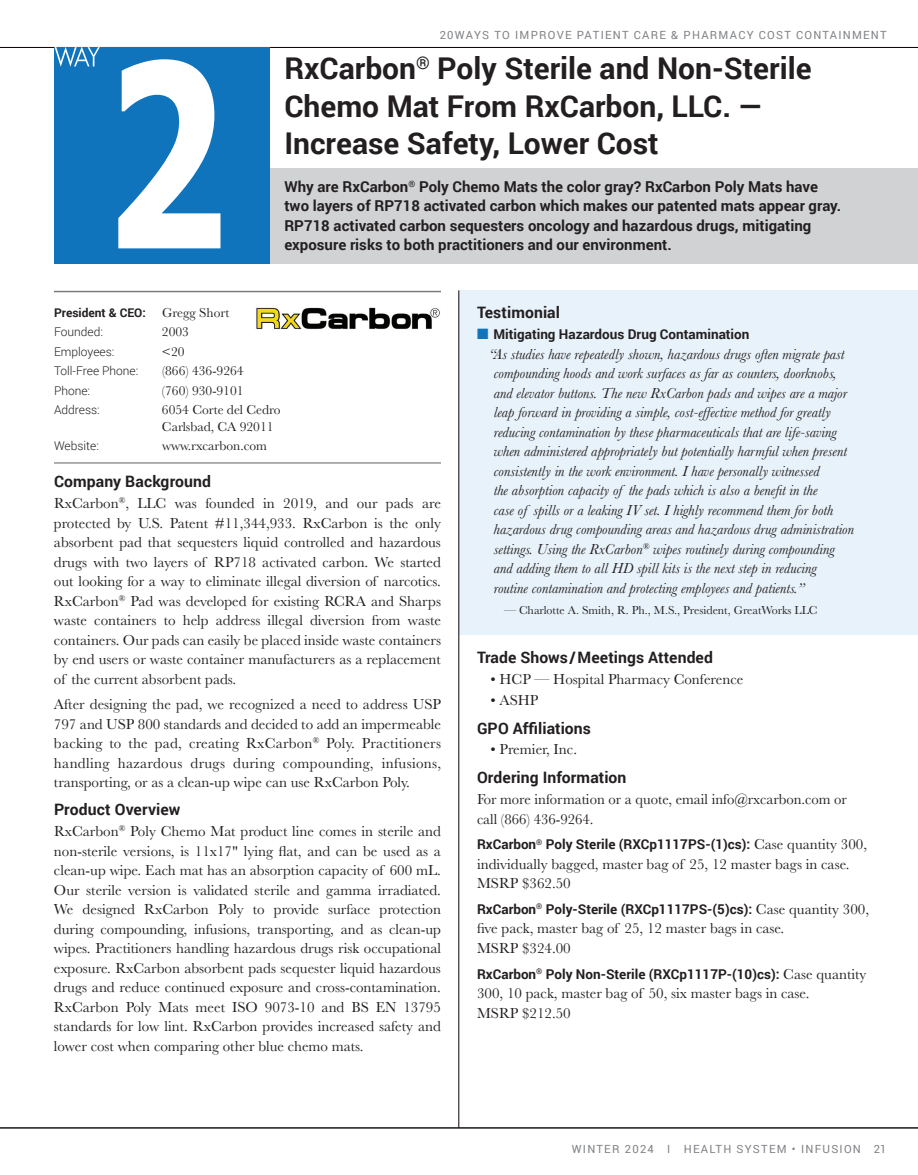
<style>
.page{position:relative;width:918px;height:1175px;background:#fff}
.page>*{position:absolute;margin:0;border:0;box-sizing:border-box;transform-origin:0 0}
.t1{font:700 30px/37.5px "Roboto";color:#231f20}
.t2{font:700 15.75px "Roboto";letter-spacing:.005em;color:#231f20}
.t3{font:15px/19.5px "Baskerville";color:#231f20}
.t4{font:italic 15px/19.5px "Baskerville";color:#231f20}
.t5{font:700 15px/19.5px "Roboto";color:#231f20}
.t6{font:700 13.5px "Roboto";color:#231f20}
.t7{font:13.5px/16.5px "Baskerville";color:#231f20}
.t8{font:12px "Baskerville";color:#231f20}
.t9{font:300 12px "Roboto";color:#231f20}
.t10{font:700 12px/19.5px "Roboto";color:#231f20}
.t11{font:11.25px "Roboto";letter-spacing:.11em;color:#808285}
.s1{font-family:"Baskerville";font-weight:400;font-size:13.5px}
.s2{font-weight:300}
.s3{color:#1074bc}
.s4{font-family:"Baskerville";font-weight:400;font-size:15px}
</style>
<div class="page">
<hr style="left:0;top:47px;width:918px;height:1px;background:#080302">
<hr style="left:54px;top:291px;width:387px;height:1px;background:#7d7a7a">
<div style="left:459px;top:290px;width:459px;height:344px;background:#e8f2fa"></div>
<div style="left:55px;top:168px;width:863px;height:95px;background:#d1d2d4"></div>
<div style="left:54px;top:47px;width:216px;height:216px;background:#1074bc"></div>
<svg style="left:118px;top:59px;width:102px;height:189px"></svg>
<svg style="left:55px;top:47px;width:45px;height:20px"></svg>
<hr style="left:0;top:1127px;width:918px;height:1px;background:#231f20">
<img style="left:256px;top:307px;width:184px;height:23px">
<hr style="left:54px;top:462px;width:387px;height:2px;background:#939598">
<hr style="left:459px;top:290px;width:1px;height:837px;background:#080302">
<p class="t11" style="left:440px;top:27px;width:448px">20WAYS TO IMPROVE PATIENT CARE &amp; PHARMACY COST CONTAINMENT</p>
<h1 class="t1" style="left:284px;top:49px;width:529px">RxCarbon<sup>®</sup> Poly Sterile and Non-Sterile<br>Chemo Mat From RxCarbon, LLC. —<br>Increase Safety, Lower Cost</h1>
<p class="t5" style="left:284px;top:176px;width:558px">Why are RxCarbon<sup>®</sup> Poly Chemo Mats the color gray? RxCarbon Poly Mats have two layers of RP718 activated carbon which makes our patented mats appear gray.<br>RP718 activated carbon sequesters oncology and hazardous drugs, mitigating exposure risks to both practitioners and our environment.</p>
<p class="t10" style="left:54px;top:302px;width:177px">President &amp; CEO: <span class="s1">Gregg Short<br></span><span class="s2">Founded:</span></p>
<p class="t7" style="left:162px;top:324px;width:28px">2003</p>
<p class="t9" style="left:54px;top:343px;width:62px">Employees:</p>
<p class="t7" style="left:162px;top:343px;width:24px">&lt;20</p>
<p class="t9" style="left:54px;top:363px;width:86px">Toll-Free Phone:</p>
<p class="t7" style="left:162px;top:363px;width:83px">(866) 436-9264</p>
<p class="t9" style="left:54px;top:382px;width:38px">Phone:</p>
<p class="t7" style="left:162px;top:382px;width:83px">(760) 930-9101</p>
<p class="t9" style="left:54px;top:402px;width:47px">Address:</p>
<p class="t7" style="left:162px;top:402px;width:120px">6054 Corte del Cedro<br>Carlsbad, CA 92011</p>
<p class="t9" style="left:54px;top:438px;width:46px">Website:</p>
<p class="t7" style="left:162px;top:438px;width:107px">www.rxcarbon.com</p>
<p class="t2" style="left:54px;top:470px;width:159px">Company Background</p>
<p class="t3" style="left:54px;top:494px;width:389px;text-align:justify">RxCarbon<sup>®</sup>, LLC was founded in 2019, and our pads are protected by U.S. Patent #11,344,933. RxCarbon is the only absorbent pad that sequesters liquid controlled and hazardous drugs with two layers of RP718 activated carbon. We started out looking for a way to eliminate illegal diversion of narcotics.<br>RxCarbon<sup>®</sup> Pad was developed for existing RCRA and Sharps waste containers to help address illegal diversion from waste containers. Our pads can easily be placed inside waste containers by end users or waste container manufacturers as a replacement of the current absorbent pads.</p>
<p class="t3" style="left:54px;top:695px;width:389px;text-align:justify">After designing the pad, we recognized a need to address USP 797 and USP 800 standards and decided to add an impermeable backing to the pad, creating RxCarbon<sup>®</sup> Poly. Practitioners handling hazardous drugs during compounding, infusions, transporting, or as a clean-up wipe can use RxCarbon Poly.</p>
<p class="t2" style="left:54px;top:798px;width:128px">Product Overview</p>
<p class="t3" style="left:54px;top:822px;width:389px;text-align:justify">RxCarbon<sup>®</sup> Poly Chemo Mat product line comes in sterile and non-sterile versions, is 11x17" lying flat, and can be used as a clean-up wipe. Each mat has an absorption capacity of 600 mL.<br>Our sterile version is validated sterile and gamma irradiated.<br>We designed RxCarbon Poly to provide surface protection during compounding, infusions, transporting, and as clean-up wipes. Practitioners handling hazardous drugs risk occupational exposure. RxCarbon absorbent pads sequester liquid hazardous drugs and reduce continued exposure and cross-contamination.<br>RxCarbon Poly Mats meet ISO 9073-10 and BS EN 13795 standards for low lint. RxCarbon provides increased safety and lower cost when comparing other blue chemo mats.</p>
<p class="t2" style="left:477px;top:301px;width:85px">Testimonial</p>
<p class="t6" style="left:477px;top:325px;width:274px"><span class="s3">■</span> Mitigating Hazardous Drug Contamination</p>
<p class="t4" style="left:494px;top:344px;width:362px;text-indent:-5px">“As studies have repeatedly shown, hazardous drugs often migrate past compounding hoods and work surfaces as far as counters, doorknobs, and elevator buttons. The new RxCarbon pads and wipes are a major leap forward in providing a simple, cost-effective method for greatly reducing contamination by these pharmaceuticals that are life-saving when administered appropriately but potentially harmful when present consistently in the work environment. I have personally witnessed<br>the absorption capacity of the pads which is also a benefit in the<br>case of spills or a leaking IV set. I highly recommend them for both hazardous drug compounding areas and hazardous drug administration settings. Using the RxCarbon<sup>®</sup> wipes routinely during compounding and adding them to all HD spill kits is the next step in reducing routine contamination and protecting employees and patients.”</p>
<p class="t8" style="left:504px;top:602px;width:315px">— Charlotte A. Smith, R. Ph., M.S., President, GreatWorks LLC</p>
<p class="t2" style="left:477px;top:646px;width:238px">Trade Shows/Meetings Attended</p>
<p class="t3" style="left:490px;top:669px;width:254px">• HCP — Hospital Pharmacy Conference</p>
<p class="t3" style="left:490px;top:690px;width:49px">• ASHP</p>
<p class="t2" style="left:477px;top:717px;width:116px">GPO Affiliations</p>
<p class="t3" style="left:490px;top:739px;width:88px">• Premier, Inc.</p>
<p class="t2" style="left:477px;top:766px;width:151px">Ordering Information</p>
<p class="t3" style="left:477px;top:790px;width:372px">For more information or a quote, email info@rxcarbon.com or call (866) 436-9264.</p>
<p class="t6" style="left:477px;top:835px;width:392px">RxCarbon<sup>®</sup> Poly Sterile (RXCp1117PS-(1)cs): <span class="s4">Case quantity 300,</span></p>
<p class="t3" style="left:477px;top:854px;width:374px">individually bagged, master bag of 25, 12 master bags in case.<br>MSRP $362.50</p>
<p class="t6" style="left:477px;top:899px;width:394px">RxCarbon<sup>®</sup> Poly-Sterile (RXCp1117PS-(5)cs): <span class="s4">Case quantity 300,</span></p>
<p class="t3" style="left:477px;top:919px;width:309px">five pack, master bag of 25, 12 master bags in case.<br>MSRP $324.00</p>
<p class="t6" style="left:477px;top:964px;width:391px">RxCarbon<sup>®</sup> Poly Non-Sterile (RXCp1117P-(10)cs): <span class="s4">Case quantity</span></p>
<p class="t3" style="left:477px;top:983px;width:334px">300, 10 pack, master bag of 50, six master bags in case.<br>MSRP $212.50</p>
<p class="t11" style="left:572px;top:1141px;width:291px">WINTER 2024 I HEALTH SYSTEM • INFUSION</p>
<p class="t11" style="left:874px;top:1141px;width:14px">21</p>
</div>
